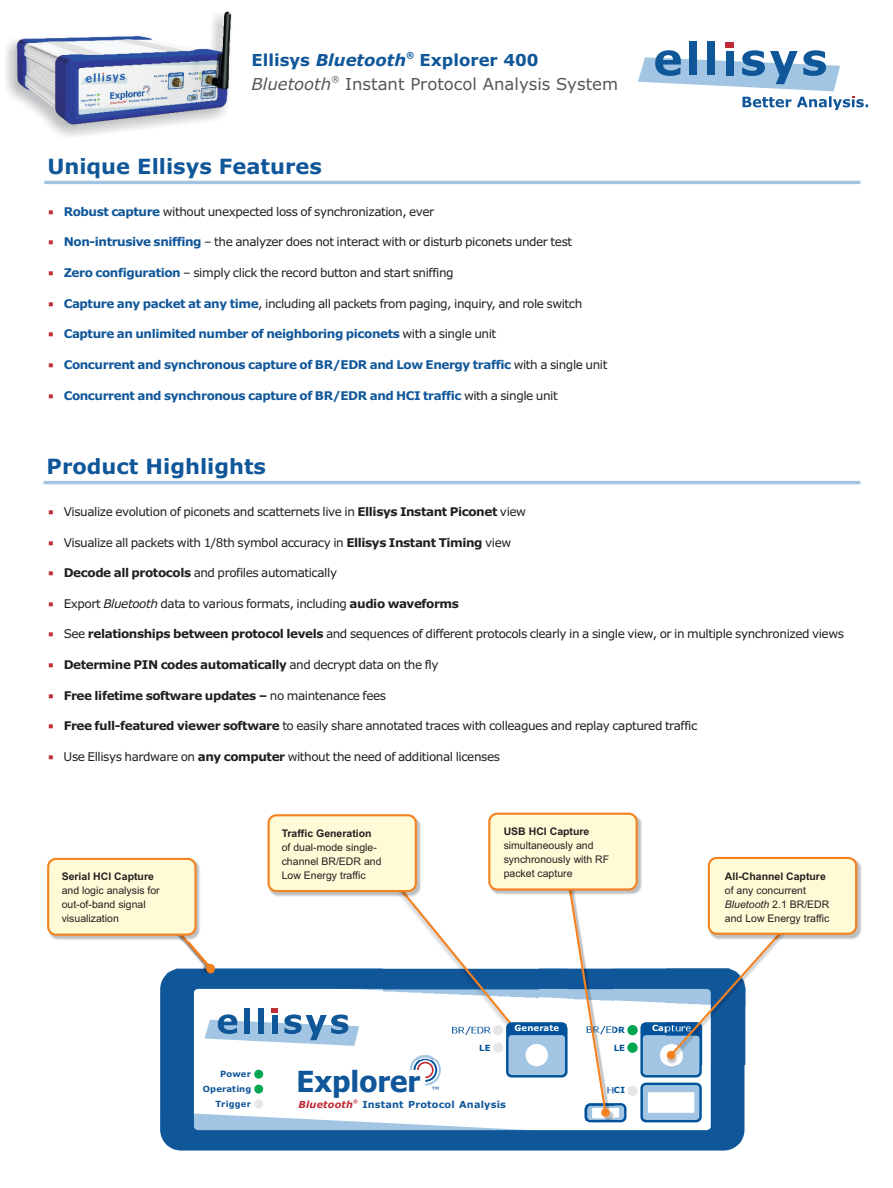
<style>
.page{position:relative;width:893px;height:1188px;background:#fff}
.page>*{position:absolute;margin:0;border:0;box-sizing:border-box;transform-origin:0 0}
.t1{font:700 29.1px "Tahoma";color:#10579a}
.t2{font:700 21px "Verdana";color:#10579a}
.t3{font:16.5px "Verdana";color:#57585a}
.t4{font:700 16.5px "Verdana";color:#10579a}
.t5{font:12px "Verdana";letter-spacing:-.035em;color:#231f20}
.t6{font:700 12px "Verdana";letter-spacing:-.035em;color:#10579a}
.t7{font:700 12px "Verdana";letter-spacing:-.035em;color:#231f20}
.t8{font:10.5px/14.1px "Arial";color:#231f20}
.t9{font:700 10.5px "Arial";color:#231f20}
.t10{font:700 9.75px "Verdana";letter-spacing:.015em;color:#10579a}
.t11{font:italic 700 9.75px "Verdana";letter-spacing:.015em;color:#bf2b37}
.t12{font:700 8.55px/14.9px "Verdana";letter-spacing:.015em;color:#10579a;text-align:right}
.t13{font:700 8.55px "Verdana";color:#fff}
.t14{font:700 8.55px "Verdana";color:#01529b}
.t15{font:8.55px "Verdana";color:#01529b}
.t16{font:italic 700 8.25px "Verdana";color:#01529b}
.t17{font:italic 8.25px "Verdana";color:#57585a}
.t18{font:italic 700 4.8px "Verdana";color:#bf2b37}
.s1{font-style:italic}
.s2{font-weight:700;color:#10579a}
.s3{font-weight:400;color:#231f20}
.s4{font-weight:700}
.s5{font-weight:400}
</style>
<div class="page">
<hr style="left:44px;top:181px;width:816px;height:3px;background:#a1c5e2">
<hr style="left:44px;top:481px;width:816px;height:3px;background:#a1c5e2">
<svg style="left:47px;top:812px;width:811px;height:338px"></svg>
<div style="left:725px;top:42px;width:9px;height:6px;background:#bf2b37"></div>
<div style="left:707px;top:42px;width:8px;height:33px;background:#10579a"></div>
<div style="left:689px;top:42px;width:8px;height:33px;background:#10579a"></div>
<svg style="left:638px;top:50px;width:230px;height:60px"></svg>
<img style="left:15px;top:12px;width:217px;height:114px">
<p class="t16" style="left:406px;top:51px;width:9px">®</p>
<h3 class="t4" style="left:252px;top:53px;width:289px">Ellisys <span class="s1">Bluetooth</span> Explorer 400</h3>
<p class="t17" style="left:331px;top:75px;width:10px">®</p>
<h3 class="t3" style="left:252px;top:77px;width:368px"><span class="s1">Bluetooth</span> Instant Protocol Analysis System</h3>
<h2 class="t2" style="left:47px;top:158px;width:276px">Unique Ellisys Features</h2>
<p class="t5" style="left:64px;top:207px;width:372px"><span class="s2">Robust capture</span> without unexpected loss of synchronization, ever</p>
<p class="t5" style="left:64px;top:237px;width:510px"><span class="s2">Non-intrusive sniffing</span> – the analyzer does not interact with or disturb piconets under test</p>
<p class="t5" style="left:64px;top:268px;width:391px"><span class="s2">Zero configuration</span> – simply click the record button and start sniffing</p>
<p class="t5" style="left:64px;top:298px;width:520px"><span class="s2">Capture any packet at any time</span>, including all packets from paging, inquiry, and role switch</p>
<p class="t6" style="left:64px;top:329px;width:434px">Capture an unlimited number of neighboring piconets <span class="s3">with a single unit</span></p>
<p class="t6" style="left:64px;top:360px;width:545px">Concurrent and synchronous capture of BR/EDR and Low Energy traffic <span class="s3">with a single unit</span></p>
<p class="t6" style="left:64px;top:390px;width:496px">Concurrent and synchronous capture of BR/EDR and HCI traffic <span class="s3">with a single unit</span></p>
<h2 class="t2" style="left:47px;top:458px;width:221px">Product Highlights</h2>
<p class="t5" style="left:64px;top:507px;width:464px">Visualize evolution of piconets and scatternets live in <span class="s4">Ellisys Instant Piconet</span> view</p>
<p class="t5" style="left:64px;top:537px;width:449px">Visualize all packets with 1/8th symbol accuracy in <span class="s4">Ellisys Instant Timing</span> view</p>
<p class="t5" style="left:64px;top:568px;width:275px"><span class="s4">Decode all protocols</span> and profiles automatically</p>
<p class="t5" style="left:64px;top:599px;width:397px">Export <span class="s1">Bluetooth</span> data to various formats, including <span class="s4">audio waveforms</span></p>
<p class="t5" style="left:64px;top:629px;width:782px">See <span class="s4">relationships between protocol levels</span> and sequences of different protocols clearly in a single view, or in multiple synchronized views</p>
<p class="t7" style="left:64px;top:660px;width:376px">Determine PIN codes automatically <span class="s5">and decrypt data on the fly</span></p>
<p class="t7" style="left:64px;top:691px;width:324px">Free lifetime software updates – <span class="s5">no maintenance fees</span></p>
<p class="t5" style="left:64px;top:721px;width:635px"><span class="s4">Free full-featured viewer software</span> to easily share annotated traces with colleagues and replay captured traffic</p>
<p class="t5" style="left:64px;top:752px;width:438px">Use Ellisys hardware on <span class="s4">any computer</span> without the need of additional licenses</p>
<p class="t9" style="left:62px;top:873px;width:94px">Serial HCI Capture</p>
<p class="t8" style="left:62px;top:885px;width:100px">and logic analysis for out-of-band signal visualization</p>
<p class="t9" style="left:282px;top:829px;width:91px">Traffic Generation</p>
<p class="t8" style="left:282px;top:841px;width:101px">of dual-mode single&shy;channel BR/EDR and<br>Low Energy traffic</p>
<p class="t9" style="left:504px;top:827px;width:87px">USB HCI Capture</p>
<p class="t8" style="left:504px;top:839px;width:107px">simultaneously and synchronously with RF packet capture</p>
<p class="t12" style="left:203px;top:1067px;width:50px">Power<br>Operating<br>Trigger</p>
<p class="t13" style="left:515px;top:1025px;width:46px">Generate</p>
<p class="t14" style="left:479px;top:1044px;width:13px">LE</p>
<p class="t14" style="left:614px;top:1044px;width:13px">LE</p>
<h1 class="t1" style="left:297px;top:1069px;width:125px">Explorer</h1>
<p class="t15" style="left:432px;top:1087px;width:10px">™</p>
<p class="t11" style="left:298px;top:1100px;width:56px">Bluetooth</p>
<p class="t18" style="left:353px;top:1099px;width:6px">®</p>
<p class="t10" style="left:362px;top:1100px;width:145px">Instant Protocol Analysis</p>
<p class="t14" style="left:607px;top:1087px;width:20px">HCI</p>
<p class="t9" style="left:725px;top:872px;width:102px">All-Channel Capture</p>
<p class="t8" style="left:725px;top:884px;width:106px">of any concurrent<br><span class="s1">Bluetooth</span> 2.1 BR/EDR and Low Energy traffic</p>
</div>
